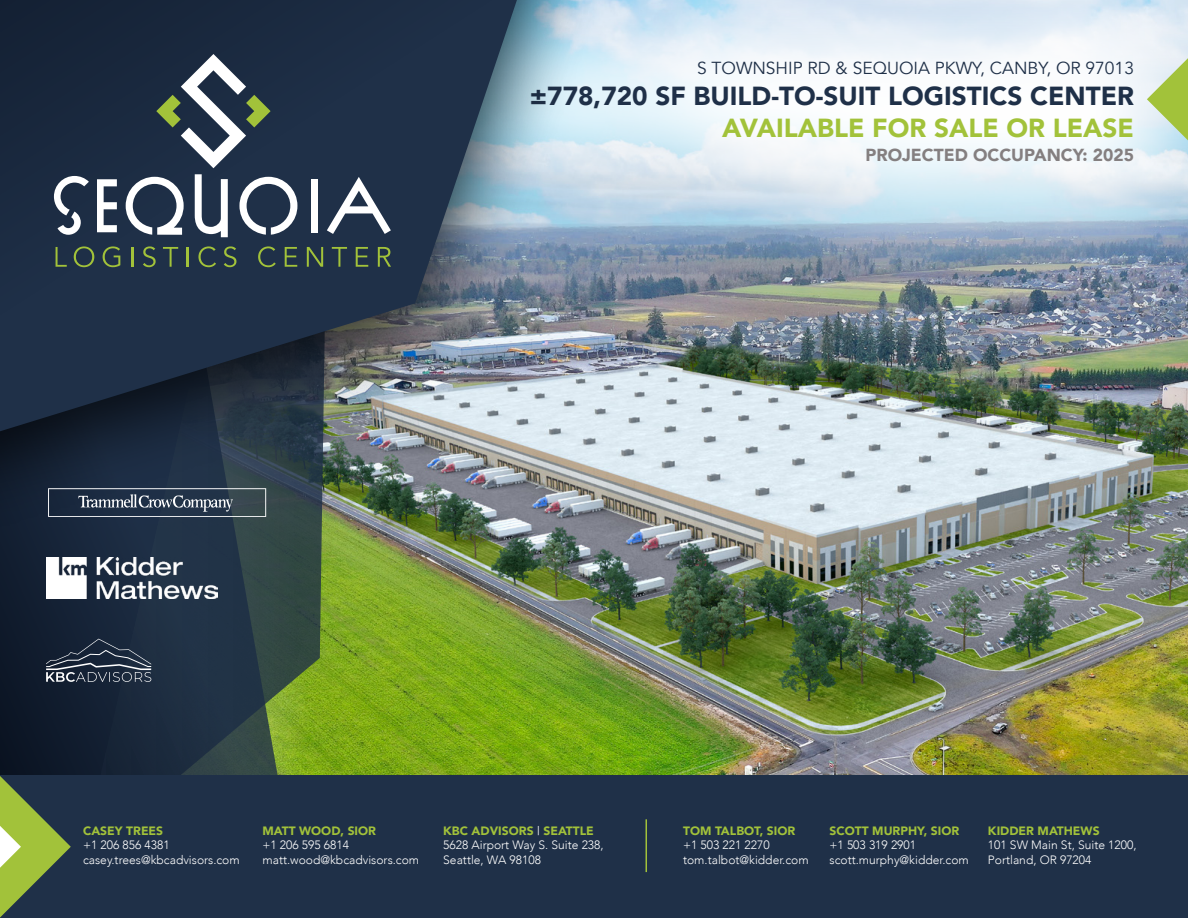
<style>
.page{position:relative;width:1188px;height:918px;background:#fff}
.page>*{position:absolute;margin:0;border:0;box-sizing:border-box;transform-origin:0 0}
.t1{font:900 26.1px "Avenir";color:#1f3048}
.t2{font:900 26.1px "Avenir";color:#a2c23a}
.t3{font:17.4px "Avenir";color:#1f3048}
.t4{font:900 17.4px "Avenir";color:#847f80}
.t5{font:300 12.15px/14.5px "Avenir";color:#fff}
.t6{font:900 12.15px "Avenir";color:#a2c23a}
.s1{font-weight:900;color:#a2c23a}
.s2{font-weight:400}
</style>
<div class="page">
<img style="left:408px;top:290px;width:780px;height:485px">
<svg style="left:832px;top:0;width:356px;height:290px"></svg>
<svg style="left:0;top:571px;width:408px;height:204px;background:#3c5332"></svg>
<div style="left:0;top:0;width:832px;height:571px;background:#000;opacity:.75"></div>
<svg style="left:0;top:422px;width:517px;height:9px;background:#505b63"></svg>
<svg style="left:1147px;top:58px;width:41px;height:82px;background:#c0d797"></svg>
<div style="left:0;top:775px;width:1188px;height:143px;background:#1f3048"></div>
<hr style="left:646px;top:819px;width:1px;height:53px;background:#a2c23a">
<img style="left:0;top:0;width:656px;height:422px">
<svg style="left:54px;top:176px;width:35px;height:59px"></svg>
<svg style="left:97px;top:179px;width:20px;height:53px"></svg>
<svg style="left:126px;top:177px;width:58px;height:58px"></svg>
<svg style="left:195px;top:174px;width:33px;height:63px"></svg>
<svg style="left:239px;top:177px;width:58px;height:58px"></svg>
<div style="left:311px;top:179px;width:7px;height:53px;background:#fff"></div>
<svg style="left:327px;top:177px;width:64px;height:57px"></svg>
<svg style="left:56px;top:247px;width:11px;height:20px"></svg>
<svg style="left:74px;top:246px;width:20px;height:21px"></svg>
<svg style="left:103px;top:246px;width:17px;height:21px"></svg>
<hr style="left:131px;top:247px;width:2px;height:20px;background:#a2c23a">
<svg style="left:143px;top:246px;width:13px;height:21px"></svg>
<svg style="left:163px;top:247px;width:15px;height:20px"></svg>
<hr style="left:187px;top:247px;width:2px;height:20px;background:#a2c23a">
<svg style="left:198px;top:246px;width:18px;height:21px"></svg>
<svg style="left:224px;top:246px;width:12px;height:21px"></svg>
<svg style="left:258px;top:246px;width:18px;height:21px"></svg>
<svg style="left:285px;top:247px;width:12px;height:20px"></svg>
<svg style="left:307px;top:247px;width:16px;height:20px"></svg>
<svg style="left:332px;top:247px;width:15px;height:20px"></svg>
<svg style="left:356px;top:247px;width:12px;height:20px"></svg>
<svg style="left:378px;top:247px;width:13px;height:20px"></svg>
<svg style="left:156px;top:54px;width:115px;height:114px"></svg>
<svg style="left:0;top:776px;width:71px;height:142px"></svg>
<svg style="left:46px;top:639px;width:105px;height:43px;background:#354152"></svg>
<img style="left:46px;top:557px;width:172px;height:41px">
<svg style="left:48px;top:488px;width:218px;height:29px;background:#455363"></svg>
<h2 class="t3" style="left:697px;top:58px;width:438px">S TOWNSHIP RD &amp; SEQUOIA PKWY, CANBY, OR 97013</h2>
<h1 class="t1" style="left:530px;top:74px;width:606px">±778,720 SF BUILD-TO-SUIT LOGISTICS CENTER</h1>
<h1 class="t2" style="left:722px;top:105px;width:413px">AVAILABLE FOR SALE OR LEASE</h1>
<h2 class="t4" style="left:865px;top:140px;width:270px">PROJECTED OCCUPANCY: 2025</h2>
<p class="t6" style="left:83px;top:820px;width:82px">CASEY TREES</p>
<p class="t5" style="left:83px;top:838px;width:158px">+1 206 856 4381 casey.trees@kbcadvisors.com</p>
<p class="t6" style="left:262px;top:820px;width:115px">MATT WOOD, SIOR</p>
<p class="t5" style="left:262px;top:838px;width:158px">+1 206 595 6814 matt.wood@kbcadvisors.com</p>
<p class="t5" style="left:443px;top:824px;width:162px"><span class="s1">KBC ADVISORS</span> <span class="s2">|</span> <span class="s1">SEATTLE<br></span>5628 Airport Way S. Suite 238,<br>Seattle, WA 98108</p>
<p class="t6" style="left:683px;top:820px;width:114px">TOM TALBOT, SIOR</p>
<p class="t5" style="left:683px;top:838px;width:127px">+1 503 221 2270 tom.talbot@kidder.com</p>
<p class="t6" style="left:830px;top:820px;width:131px">SCOTT MURPHY, SIOR</p>
<p class="t5" style="left:830px;top:838px;width:141px">+1 503 319 2901 scott.murphy@kidder.com</p>
<p class="t6" style="left:988px;top:820px;width:113px">KIDDER MATHEWS</p>
<p class="t5" style="left:988px;top:838px;width:150px">101 SW Main St, Suite 1200,<br>Portland, OR 97204</p>
</div>
